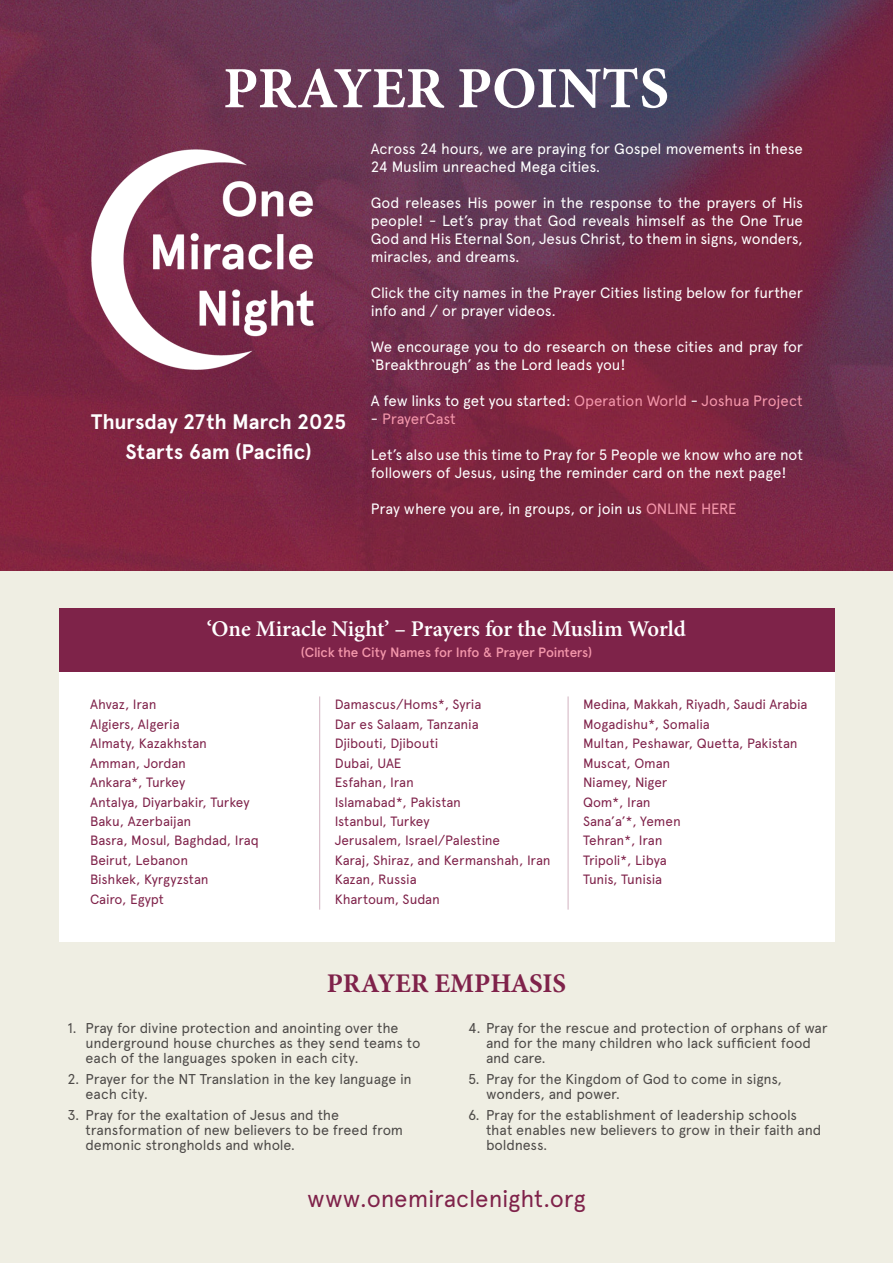
<style>
.page{position:relative;width:893px;height:1263px;background:#fff}
.page>*{position:absolute;margin:0;border:0;box-sizing:border-box;transform-origin:0 0}
.t1{font:700 58.5px "Minion Pro";color:#fff}
.t2{font:700 27px "Minion Pro";color:#7f224a}
.t3{font:24px "Apercu Pro";letter-spacing:-.01em;color:#7f224a}
.t4{font:600 22.5px "Minion Pro";color:#fff}
.t5{font:700 21px/30px "Apercu Pro";letter-spacing:-.005em;color:#fff;text-align:center}
.t6{font:15px/18px "Apercu Pro";letter-spacing:-.01em;color:#fff}
.t7{font:15px "Apercu Pro";letter-spacing:-.01em;color:#f497ab}
.t8{font:14.25px/15px "Apercu Pro";letter-spacing:-.01em;color:#4d4a48}
.t9{font:13.5px/19.5px "Apercu Pro";letter-spacing:-.01em;color:#7f224a}
.t10{font:500 13.5px "Apercu Pro";letter-spacing:-.02em;color:#f497ab}
.s1{color:#fff}
.s2{color:#f497ab}
</style>
<div class="page">
<div style="left:0;top:570px;width:893px;height:693px;background:#efeee3"></div>
<img style="left:0;top:0;width:893px;height:570px">
<div style="left:58px;top:608px;width:776px;height:334px;background:#fff"></div>
<img style="left:88px;top:146px;width:229px;height:228px">
<div style="left:58px;top:608px;width:776px;height:64px;background:#7e2349"></div>
<hr style="left:319px;top:696px;width:1px;height:214px;background:#7f224a">
<hr style="left:568px;top:696px;width:1px;height:214px;background:#7f224a">
<h1 class="t1" style="left:223px;top:47px;width:447px">PRAYER POINTS</h1>
<h3 class="t5" style="left:91px;top:406px;width:257px">Thursday 27th March 2025<br>Starts 6am (Pacific)</h3>
<p class="t6" style="left:371px;top:138px;width:434px">Across 24 hours, we are praying for Gospel movements in these<br>24 Muslim unreached Mega cities.</p>
<p class="t6" style="left:371px;top:192px;width:434px;text-align:justify">God releases His power in the response to the prayers of His people! - Let’s pray that God reveals himself as the One True God and His Eternal Son, Jesus Christ, to them in signs, wonders, miracles, and dreams.</p>
<p class="t6" style="left:371px;top:282px;width:434px">Click the city names in the Prayer Cities listing below for further info and / or prayer videos.</p>
<p class="t6" style="left:371px;top:336px;width:434px">We encourage you to do research on these cities and pray for ‘Breakthrough’ as the Lord leads you!</p>
<p class="t7" style="left:371px;top:389px;width:434px"><span class="s1">A few links to get you started:</span> Operation World <span class="s1">-</span> Joshua Project</p>
<p class="t7" style="left:371px;top:407px;width:86px"><span class="s1">-</span> PrayerCast</p>
<p class="t6" style="left:371px;top:444px;width:434px">Let’s also use this time to Pray for 5 People we know who are not followers of Jesus, using the reminder card on the next page!</p>
<p class="t6" style="left:371px;top:498px;width:367px">Pray where you are, in groups, or join us <span class="s2">ONLINE HERE</span></p>
<h3 class="t4" style="left:207px;top:613px;width:481px">‘One Miracle Night’ – Prayers for the Muslim World</h3>
<p class="t10" style="left:301px;top:642px;width:293px">(Click the City Names for Info &amp; Prayer Pointers)</p>
<p class="t9" style="left:90px;top:694px;width:171px">Ahvaz, Iran<br>Algiers, Algeria<br>Almaty, Kazakhstan<br>Amman, Jordan<br>Ankara*, Turkey<br>Antalya, Diyarbakir, Turkey<br>Baku, Azerbaijan<br>Basra, Mosul, Baghdad, Iraq<br>Beirut, Lebanon<br>Bishkek, Kyrgyzstan<br>Cairo, Egypt</p>
<p class="t9" style="left:335px;top:694px;width:217px">Damascus/Homs*, Syria<br>Dar es Salaam, Tanzania<br>Djibouti, Djibouti<br>Dubai, UAE<br>Esfahan, Iran<br>Islamabad*, Pakistan<br>Istanbul, Turkey<br>Jerusalem, Israel/Palestine<br>Karaj, Shiraz, and Kermanshah, Iran<br>Kazan, Russia<br>Khartoum, Sudan</p>
<p class="t9" style="left:583px;top:694px;width:226px">Medina, Makkah, Riyadh, Saudi Arabia<br>Mogadishu*, Somalia<br>Multan, Peshawar, Quetta, Pakistan<br>Muscat, Oman<br>Niamey, Niger<br>Qom*, Iran<br>Sana’a’*, Yemen<br>Tehran*, Iran<br>Tripoli*, Libya<br>Tunis, Tunisia</p>
<h2 class="t2" style="left:327px;top:965px;width:241px">PRAYER EMPHASIS</h2>
<p class="t8" style="left:85px;top:1019px;width:336px;text-indent:-18px">1. Pray for divine protection and anointing over the underground house churches as they send teams to each of the languages spoken in each city.</p>
<p class="t8" style="left:85px;top:1070px;width:328px;text-indent:-18px">2. Prayer for the NT Translation in the key language in each city.</p>
<p class="t8" style="left:85px;top:1106px;width:319px;text-indent:-18px">3. Pray for the exaltation of Jesus and the transformation of new believers to be freed from demonic strongholds and whole.</p>
<p class="t8" style="left:486px;top:1019px;width:343px;text-indent:-18px">4. Pray for the rescue and protection of orphans of war and for the many children who lack sufficient food and care.</p>
<p class="t8" style="left:486px;top:1070px;width:298px;text-indent:-18px">5. Pray for the Kingdom of God to come in signs, wonders, and power.</p>
<p class="t8" style="left:486px;top:1106px;width:337px;text-indent:-18px">6. Pray for the establishment of leadership schools that enables new believers to grow in their faith and boldness.</p>
<h3 class="t3" style="left:307px;top:1181px;width:280px">www.onemiraclenight.org</h3>
</div>
